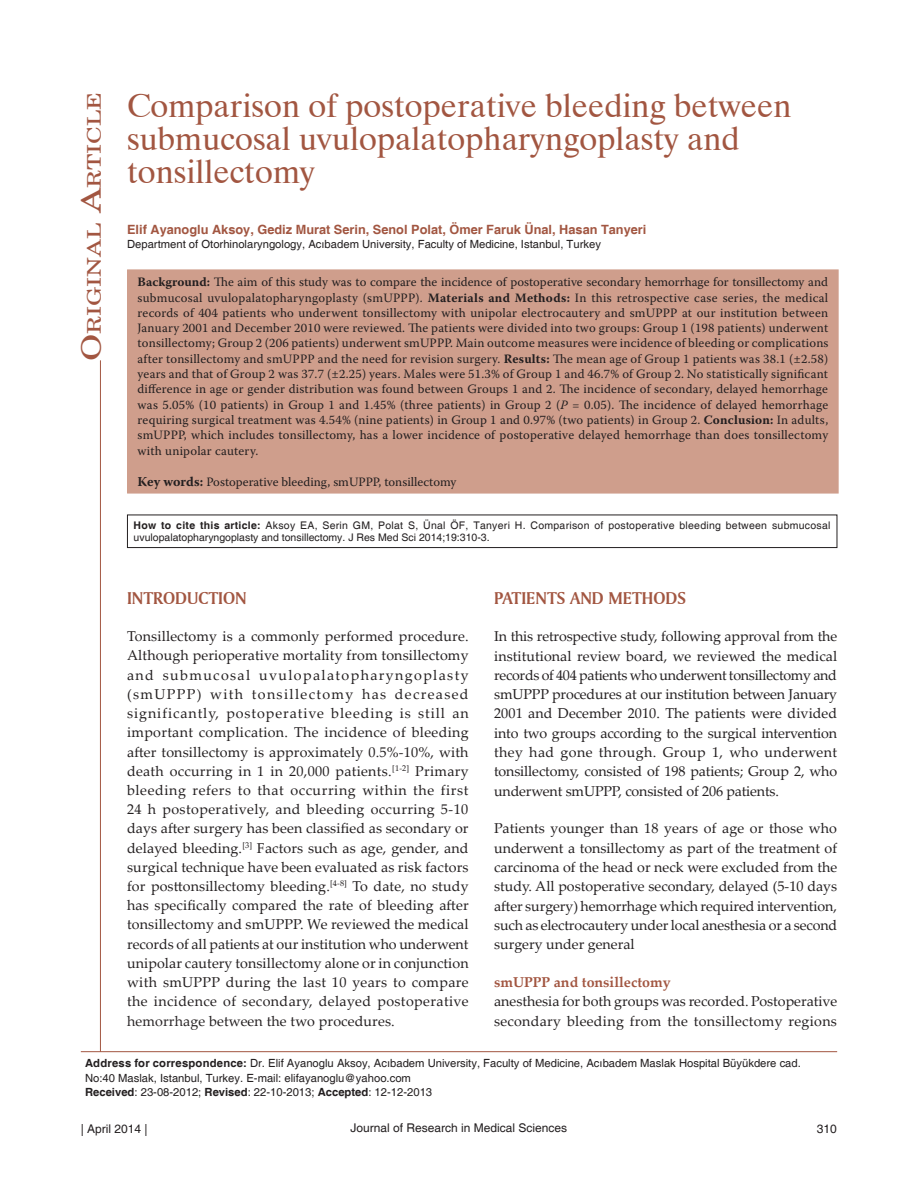
<style>
.page{position:relative;width:918px;height:1188px;background:#fff}
.page>*{position:absolute;margin:0;border:0;box-sizing:border-box;transform-origin:0 0}
.t1{font:33px/33px "Dutch 801 BT";color:#a25641}
.t2{font:18.9px "New Century Schlbk";color:#a25641;scale:1.3 1}
.t3{font:18px "Amerigo BT Bold A";color:#a25641}
.t4{font:14.25px/19.2px "Palatino Linotype";color:#231f20;text-align:justify}
.t5{font:700 14.25px "Palatino Linotype";color:#a25641}
.t6{font:12.75px/15.3px "Warnock Pro";letter-spacing:.01em;color:#231f20;text-align:justify}
.t7{font:700 12.75px "Helvetica";color:#a25641}
.t8{font:12px "Helvetica";color:#231f20}
.t9{font:11.25px/14.5px "Helvetica";color:#231f20}
.t10{font:10.5px/12.6px "Helvetica";letter-spacing:.025em;color:#231f20}
.s1{font-size:27px}
.s2{font-weight:700}
.s3{font-style:italic}
.s4{font-weight:700;font-size:13.5px}
.s5{color:#292526}
</style>
<div class="page">
<div style="left:128px;top:270px;width:710px;height:223px;background:#cf9e8c"></div>
<div style="left:127px;top:269px;width:712px;height:225px;border:2px solid #cf9e8c"></div>
<hr style="left:81px;top:1051px;width:756px;height:1px;background:#a25641">
<hr style="left:100px;top:360px;width:1px;height:692px;background:#a25641">
<div style="left:127px;top:515px;width:710px;height:33px;border:1px solid #231f20"></div>
<h2 class="t2" style="left:83px;top:361px;width:209px;rotate:-90deg"><span class="s1">O</span>riginal <span class="s1">A</span>rticle</h2>
<h1 class="t1" style="left:127px;top:89px;width:666px">Comparison of postoperative bleeding between submucosal uvulopalatopharyngoplasty and tonsillectomy</h1>
<p class="t7" style="left:127px;top:221px;width:521px">Elif Ayanoglu Aksoy, Gediz Murat Serin, Senol Polat, Ömer Faruk Ünal, Hasan Tanyeri</p>
<p class="t9" style="left:127px;top:237px;width:475px">Department of Otorhinolaryngology, Acıbadem University, Faculty of Medicine, Istanbul, Turkey</p>
<p class="t6" style="left:138px;top:274px;width:693px"><span class="s2">Background:</span> The aim of this study was to compare the incidence of postoperative secondary hemorrhage for tonsillectomy and submucosal uvulopalatopharyngoplasty (smUPPP). <span class="s2">Materials and Methods:</span> In this retrospective case series, the medical records of 404 patients who underwent tonsillectomy with unipolar electrocautery and smUPPP at our institution between January 2001 and December 2010 were reviewed. The patients were divided into two groups: Group 1 (198 patients) underwent tonsillectomy; Group 2 (206 patients) underwent smUPPP. Main outcome measures were incidence of bleeding or complications after tonsillectomy and smUPPP and the need for revision surgery. <span class="s2">Results:</span> The mean age of Group 1 patients was 38.1 (±2.58) years and that of Group 2 was 37.7 (±2.25) years. Males were 51.3% of Group 1 and 46.7% of Group 2. No statistically significant difference in age or gender distribution was found between Groups 1 and 2. The incidence of secondary, delayed hemorrhage was 5.05% (10 patients) in Group 1 and 1.45% (three patients) in Group 2 (<span class="s3">P</span> = 0.05). The incidence of delayed hemorrhage requiring surgical treatment was 4.54% (nine patients) in Group 1 and 0.97% (two patients) in Group 2. <span class="s2">Conclusion:</span> In adults, smUPPP, which includes tonsillectomy, has a lower incidence of postoperative delayed hemorrhage than does tonsillectomy with unipolar cautery.</p>
<p class="t6" style="left:138px;top:474px;width:320px"><span class="s4">Key words:</span> Postoperative bleeding, smUPPP, tonsillectomy</p>
<p class="t10" style="left:134px;top:519px;width:698px"><span class="s2">How to cite this article:</span> Aksoy EA, Serin GM, Polat S, Ünal ÖF, Tanyeri H. Comparison of postoperative bleeding between submucosal uvulopalatopharyngoplasty and tonsillectomy. J Res Med Sci 2014;19:310-3.</p>
<p class="t3" style="left:127px;top:587px;width:121px">INTRODUCTION</p>
<p class="t4" style="left:127px;top:626px;width:343px">Tonsillectomy is a commonly performed procedure.<br>Although perioperative mortality from tonsillectomy and submucosal uvulopalatopharyngoplasty (smUPPP) with tonsillectomy has decreased significantly, postoperative bleeding is still an important complication. The incidence of bleeding after tonsillectomy is approximately 0.5%-10%, with death occurring in 1 in 20,000 patients.<sup>[1-2]</sup> Primary bleeding refers to that occurring within the first 24 h postoperatively, and bleeding occurring 5-10 days after surgery has been classified as secondary or delayed bleeding.<sup>[3]</sup> Factors such as age, gender, and surgical technique have been evaluated as risk factors for posttonsillectomy bleeding.<sup>[4-8]</sup> To date, no study has specifically compared the rate of bleeding after tonsillectomy and smUPPP. We reviewed the medical records of all patients at our institution who underwent unipolar cautery tonsillectomy alone or in conjunction with smUPPP during the last 10 years to compare the incidence of secondary, delayed postoperative <span class="s5">hemorrhage</span> between the two procedures.</p>
<p class="t3" style="left:494px;top:587px;width:193px">PATIENTS AND METHODS</p>
<p class="t4" style="left:494px;top:626px;width:345px">In this retrospective study, following approval from the institutional review board, we reviewed the medical records of 404 patients who underwent tonsillectomy and smUPPP procedures at our institution between January 2001 and December 2010. The patients were divided into two groups according to the surgical intervention they had gone through. Group 1, who underwent tonsillectomy, consisted of 198 patients; Group 2, who underwent smUPPP, consisted of 206 patients.</p>
<p class="t4" style="left:494px;top:818px;width:345px">Patients younger than 18 years of age or those who underwent a tonsillectomy as part of the treatment of carcinoma of the head or neck were excluded from the study. All postoperative secondary, delayed (5-10 days after surgery) hemorrhage which required intervention, such as electrocautery under local anesthesia or a second surgery under general</p>
<p class="t5" style="left:494px;top:972px;width:178px">smUPPP and tonsillectomy</p>
<p class="t4" style="left:494px;top:991px;width:345px">anesthesia for both groups was recorded. Postoperative secondary bleeding from the tonsillectomy regions</p>
<p class="t9" style="left:85px;top:1056px;width:717px"><span class="s2">Address for correspondence:</span> Dr. Elif Ayanoglu Aksoy, Acıbadem University, Faculty of Medicine, Acıbadem Maslak Hospital Büyükdere cad.<br>No:40 Maslak, Istanbul, Turkey. E-mail: elifayanoglu@yahoo.com<br><span class="s2">Received</span>: 23-08-2012; <span class="s2">Revised</span>: 22-10-2013; <span class="s2">Accepted</span>: 12-12-2013</p>
<p class="t8" style="left:81px;top:1122px;width:68px">| April 2014 |</p>
<p class="t8" style="left:351px;top:1121px;width:218px">Journal of Research in Medical Sciences</p>
<p class="t8" style="left:817px;top:1122px;width:22px">310</p>
</div>
